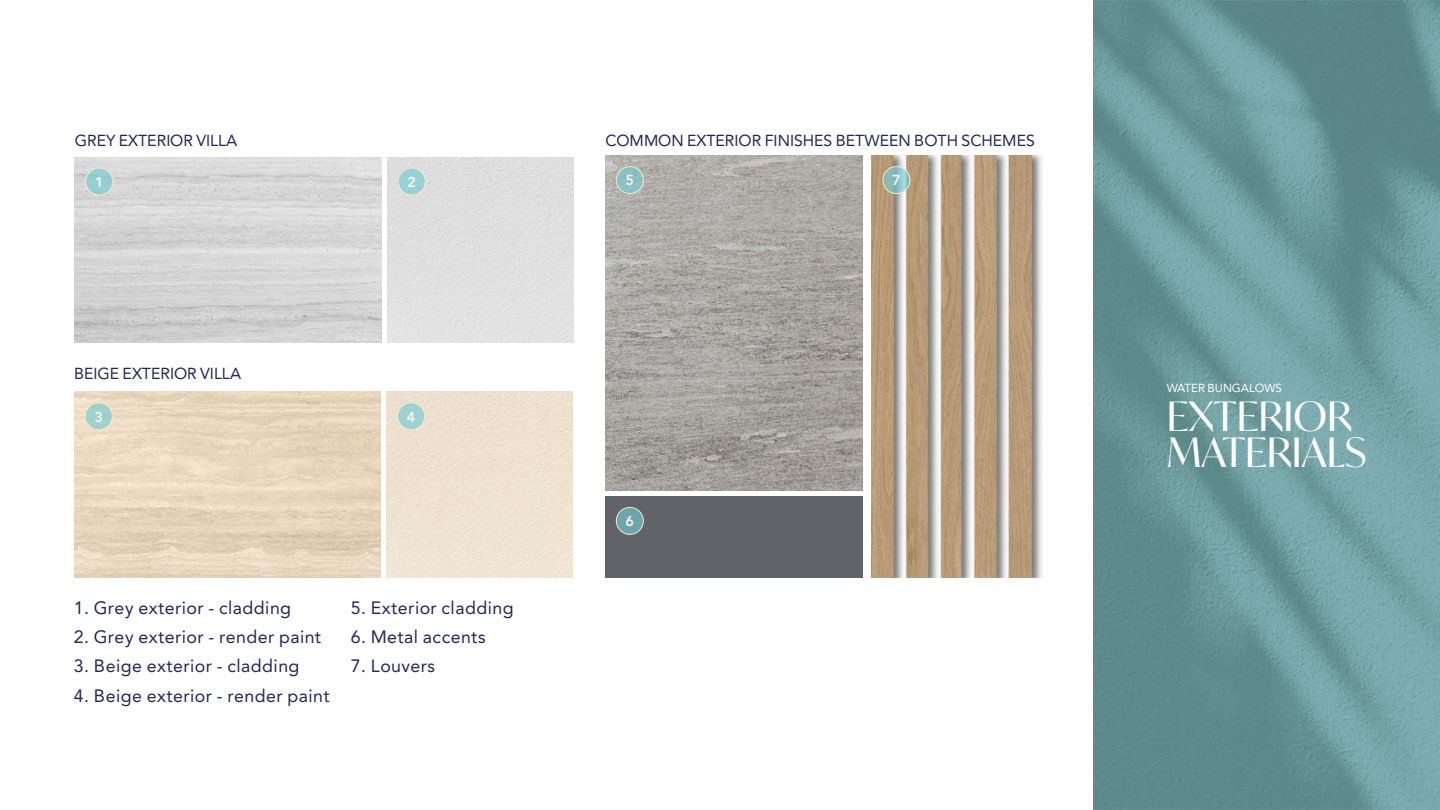
<style>
.page{position:relative;width:1440px;height:810px;background:#fff}
.page>*{position:absolute;margin:0;border:0;box-sizing:border-box;transform-origin:0 0}
.t1{font:40.5px/36px "Ivy Mode";color:#fff}
.t2{font:19.5px "Bahij Janna";letter-spacing:.025em;color:#20285a}
.t3{font:17.4px "Bahij Janna";color:#20285a}
.t4{font:700 15.75px "Bahij Janna";color:#fff2e5}
.t5{font:12.75px "Bahij Janna";letter-spacing:-.005em;color:#fff}
</style>
<div class="page">
<img style="left:1094px;top:0;width:346px;height:810px">
<img style="left:605px;top:156px;width:257px;height:334px">
<img style="left:872px;top:156px;width:170px;height:422px">
<img style="left:74px;top:392px;width:307px;height:186px">
<img style="left:75px;top:157px;width:307px;height:186px">
<div style="left:387px;top:392px;width:186px;height:186px;background:#eee2d1"></div>
<div style="left:387px;top:157px;width:186px;height:186px;background:#e0e0e0"></div>
<div style="left:605px;top:496px;width:257px;height:82px;background:#606367"></div>
<svg style="left:86px;top:168px;width:27px;height:27px"></svg>
<div style="left:85px;top:168px;width:28px;height:27px;border:1px solid #f7e8c4;border-radius:50%"></div>
<svg style="left:398px;top:168px;width:27px;height:27px"></svg>
<div style="left:398px;top:168px;width:28px;height:27px;border:1px solid #f7e8c4;border-radius:50%"></div>
<svg style="left:616px;top:167px;width:27px;height:27px"></svg>
<div style="left:616px;top:166px;width:28px;height:28px;border:1px solid #f7e8c4;border-radius:50%"></div>
<svg style="left:883px;top:167px;width:27px;height:27px"></svg>
<div style="left:883px;top:166px;width:27px;height:28px;border:1px solid #f7e8c4;border-radius:50%"></div>
<svg style="left:616px;top:507px;width:27px;height:27px"></svg>
<div style="left:616px;top:507px;width:28px;height:28px;border:1px solid #f7e8c4;border-radius:50%"></div>
<svg style="left:85px;top:403px;width:27px;height:27px"></svg>
<div style="left:85px;top:402px;width:28px;height:28px;border:1px solid #f7e8c4;border-radius:50%"></div>
<svg style="left:398px;top:403px;width:27px;height:27px"></svg>
<div style="left:397px;top:402px;width:28px;height:28px;border:1px solid #f7e8c4;border-radius:50%"></div>
<p class="t3" style="left:75px;top:130px;width:164px">GREY EXTERIOR VILLA</p>
<p class="t3" style="left:605px;top:130px;width:431px">COMMON EXTERIOR FINISHES BETWEEN BOTH SCHEMES</p>
<p class="t4" style="left:95px;top:172px;width:10px">1</p>
<p class="t4" style="left:407px;top:172px;width:10px">2</p>
<p class="t4" style="left:626px;top:171px;width:10px">5</p>
<p class="t4" style="left:892px;top:171px;width:10px">7</p>
<p class="t3" style="left:74px;top:363px;width:168px">BEIGE EXTERIOR VILLA</p>
<p class="t4" style="left:95px;top:407px;width:10px">3</p>
<p class="t4" style="left:407px;top:407px;width:10px">4</p>
<p class="t5" style="left:1167px;top:380px;width:116px">WATER BUNGALOWS</p>
<h1 class="t1" style="left:1167px;top:397px;width:201px">EXTERIOR<br>MATERIALS</h1>
<p class="t4" style="left:626px;top:511px;width:10px">6</p>
<p class="t2" style="left:74px;top:596px;width:219px">1. Grey exterior - cladding</p>
<p class="t2" style="left:74px;top:625px;width:249px">2. Grey exterior - render paint</p>
<p class="t2" style="left:74px;top:654px;width:227px">3. Beige exterior - cladding</p>
<p class="t2" style="left:74px;top:683px;width:257px">4. Beige exterior - render paint</p>
<p class="t2" style="left:351px;top:596px;width:164px">5. Exterior cladding</p>
<p class="t2" style="left:351px;top:625px;width:136px">6. Metal accents</p>
<p class="t2" style="left:351px;top:654px;width:86px">7. Louvers</p>
</div>
